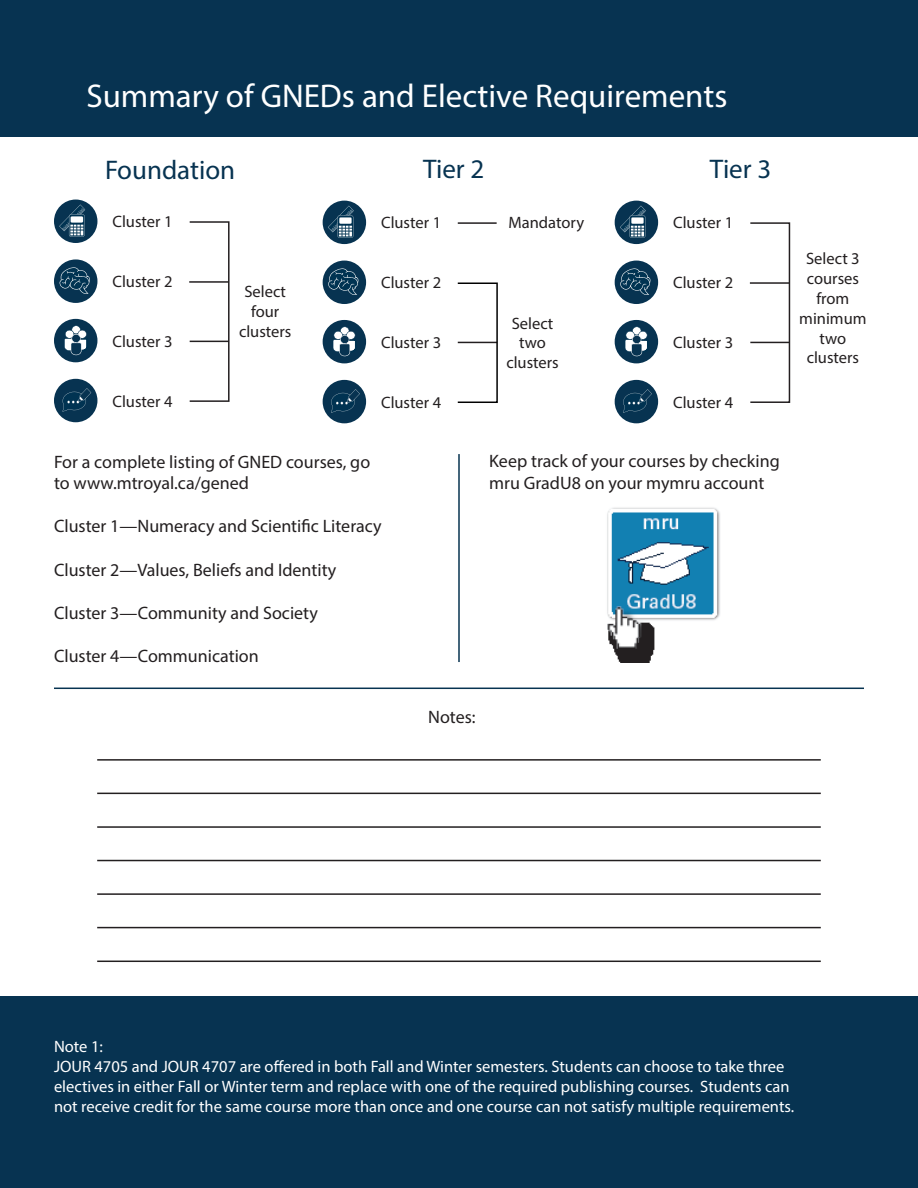
<style>
.page{position:relative;width:918px;height:1188px;background:#fff}
.page>*{position:absolute;margin:0;border:0;box-sizing:border-box;transform-origin:0 0}
.t1{font:33px "Myriad Pro";color:#fff}
.t2{font:27px "Myriad Pro";color:#073351}
.t3{font:18px/21.6px "Myriad Pro";color:#231f20}
.t4{font:16.5px/19.8px "Myriad Pro";color:#fff}
.t5{font:16.5px/19.8px "Myriad Pro";color:#231f20;text-align:center}
</style>
<div class="page">
<div style="left:0;top:0;width:918px;height:136px;background:#073351"></div>
<div style="left:0;top:997px;width:918px;height:191px;background:#073351"></div>
<hr style="left:54px;top:688px;width:810px;height:1px;background:#073351">
<hr style="left:458px;top:454px;width:2px;height:208px;background:#073351">
<hr style="left:97px;top:759px;width:724px;height:2px;background:#231f20">
<hr style="left:97px;top:893px;width:724px;height:2px;background:#231f20">
<hr style="left:97px;top:826px;width:724px;height:2px;background:#231f20">
<hr style="left:97px;top:961px;width:724px;height:1px;background:#231f20">
<hr style="left:97px;top:793px;width:724px;height:1px;background:#231f20">
<hr style="left:97px;top:927px;width:724px;height:1px;background:#231f20">
<hr style="left:97px;top:860px;width:724px;height:1px;background:#231f20">
<div style="left:56px;top:201px;width:40px;height:41px;background:#073351;border-radius:50%"></div>
<div style="left:54px;top:200px;width:43px;height:43px;border:3px solid #073351;border-radius:50%"></div>
<svg style="left:59px;top:205px;width:26px;height:32px"></svg>
<div style="left:56px;top:320px;width:40px;height:41px;background:#073351;border-radius:50%"></div>
<div style="left:54px;top:319px;width:43px;height:43px;border:3px solid #073351;border-radius:50%"></div>
<svg style="left:64px;top:325px;width:25px;height:30px"></svg>
<div style="left:56px;top:261px;width:40px;height:40px;background:#073351;border-radius:50%"></div>
<div style="left:54px;top:259px;width:43px;height:44px;border:3px solid #073351;border-radius:50%"></div>
<svg style="left:58px;top:265px;width:33px;height:29px"></svg>
<div style="left:56px;top:380px;width:40px;height:41px;background:#073351;border-radius:50%"></div>
<div style="left:54px;top:379px;width:43px;height:43px;border:3px solid #073351;border-radius:50%"></div>
<svg style="left:62px;top:388px;width:29px;height:24px"></svg>
<div style="left:189px;top:221px;width:41px;height:181px;border:2px solid #231f20"></div>
<hr style="left:189px;top:281px;width:40px;height:2px;background:#231f20">
<hr style="left:190px;top:341px;width:39px;height:1px;background:#231f20">
<div style="left:616px;top:202px;width:41px;height:41px;background:#073351;border-radius:50%"></div>
<div style="left:615px;top:201px;width:43px;height:43px;border:3px solid #073351;border-radius:50%"></div>
<svg style="left:620px;top:206px;width:26px;height:32px"></svg>
<div style="left:616px;top:321px;width:41px;height:41px;background:#073351;border-radius:50%"></div>
<div style="left:615px;top:320px;width:43px;height:43px;border:3px solid #073351;border-radius:50%"></div>
<svg style="left:625px;top:327px;width:25px;height:29px"></svg>
<div style="left:616px;top:262px;width:41px;height:41px;background:#073351;border-radius:50%"></div>
<div style="left:615px;top:261px;width:43px;height:43px;border:3px solid #073351;border-radius:50%"></div>
<svg style="left:619px;top:266px;width:33px;height:29px"></svg>
<div style="left:616px;top:381px;width:41px;height:41px;background:#073351;border-radius:50%"></div>
<div style="left:615px;top:380px;width:43px;height:43px;border:3px solid #073351;border-radius:50%"></div>
<svg style="left:623px;top:389px;width:29px;height:24px"></svg>
<div style="left:750px;top:222px;width:40px;height:181px;border:2px solid #231f20"></div>
<hr style="left:750px;top:282px;width:39px;height:2px;background:#231f20">
<hr style="left:750px;top:342px;width:40px;height:1px;background:#231f20">
<div style="left:324px;top:202px;width:41px;height:41px;background:#073351;border-radius:50%"></div>
<div style="left:323px;top:201px;width:43px;height:43px;border:3px solid #073351;border-radius:50%"></div>
<svg style="left:328px;top:206px;width:26px;height:32px"></svg>
<div style="left:324px;top:321px;width:41px;height:41px;background:#073351;border-radius:50%"></div>
<div style="left:323px;top:320px;width:43px;height:43px;border:3px solid #073351;border-radius:50%"></div>
<svg style="left:333px;top:327px;width:25px;height:29px"></svg>
<div style="left:324px;top:262px;width:41px;height:41px;background:#073351;border-radius:50%"></div>
<div style="left:323px;top:261px;width:43px;height:43px;border:3px solid #073351;border-radius:50%"></div>
<svg style="left:327px;top:266px;width:32px;height:29px"></svg>
<div style="left:324px;top:381px;width:41px;height:41px;background:#073351;border-radius:50%"></div>
<div style="left:323px;top:380px;width:43px;height:43px;border:3px solid #073351;border-radius:50%"></div>
<svg style="left:331px;top:389px;width:29px;height:24px"></svg>
<hr style="left:458px;top:342px;width:39px;height:1px;background:#231f20">
<hr style="left:458px;top:222px;width:39px;height:2px;background:#231f20">
<div style="left:457px;top:283px;width:41px;height:120px;border:2px solid #000"></div>
<img style="left:607px;top:507px;width:113px;height:156px">
<p class="t1" style="left:86px;top:75px;width:643px">Summary of GNEDs and Elective Requirements</p>
<p class="t2" style="left:105px;top:153px;width:132px">Foundation</p>
<p class="t2" style="left:423px;top:152px;width:63px">Tier 2</p>
<p class="t2" style="left:710px;top:153px;width:63px">Tier 3</p>
<p class="t5" style="left:112px;top:211px;width:62px">Cluster 1</p>
<p class="t5" style="left:381px;top:213px;width:62px">Cluster 1</p>
<p class="t5" style="left:508px;top:213px;width:77px">Mandatory</p>
<p class="t5" style="left:673px;top:213px;width:62px">Cluster 1</p>
<p class="t5" style="left:112px;top:272px;width:62px">Cluster 2</p>
<p class="t5" style="left:112px;top:331px;width:62px">Cluster 3</p>
<p class="t5" style="left:244px;top:282px;width:43px">Select four</p>
<p class="t5" style="left:239px;top:321px;width:54px">clusters</p>
<p class="t5" style="left:381px;top:273px;width:62px">Cluster 2</p>
<p class="t5" style="left:381px;top:332px;width:62px">Cluster 3</p>
<p class="t5" style="left:512px;top:313px;width:43px">Select two</p>
<p class="t5" style="left:506px;top:352px;width:54px">clusters</p>
<p class="t5" style="left:673px;top:273px;width:62px">Cluster 2</p>
<p class="t5" style="left:673px;top:332px;width:62px">Cluster 3</p>
<p class="t5" style="left:112px;top:391px;width:62px">Cluster 4</p>
<p class="t5" style="left:381px;top:392px;width:62px">Cluster 4</p>
<p class="t5" style="left:673px;top:392px;width:62px">Cluster 4</p>
<p class="t3" style="left:54px;top:450px;width:318px">For a complete listing of GNED courses, go to www.mtroyal.ca/gened</p>
<p class="t3" style="left:54px;top:515px;width:329px">Cluster 1—Numeracy and Scientific Literacy</p>
<p class="t3" style="left:54px;top:558px;width:284px">Cluster 2—Values, Beliefs and Identity</p>
<p class="t3" style="left:54px;top:602px;width:265px">Cluster 3—Community and Society</p>
<p class="t3" style="left:54px;top:645px;width:206px">Cluster 4—Communication</p>
<p class="t3" style="left:489px;top:450px;width:292px">Keep track of your courses by checking mru GradU8 on your mymru account</p>
<p class="t3" style="left:428px;top:706px;width:49px">Notes:</p>
<p class="t5" style="left:806px;top:249px;width:55px">Select 3 courses from</p>
<p class="t5" style="left:799px;top:308px;width:69px">minimum two</p>
<p class="t5" style="left:807px;top:348px;width:54px">clusters</p>
<p class="t4" style="left:54px;top:1037px;width:50px">Note 1:</p>
<p class="t4" style="left:54px;top:1057px;width:742px">JOUR 4705 and JOUR 4707 are offered in both Fall and Winter semesters. Students can choose to take three electives in either Fall or Winter term and replace with one of the required publishing courses. Students can not receive credit for the same course more than once and one course can not satisfy multiple requirements.</p>
</div>
